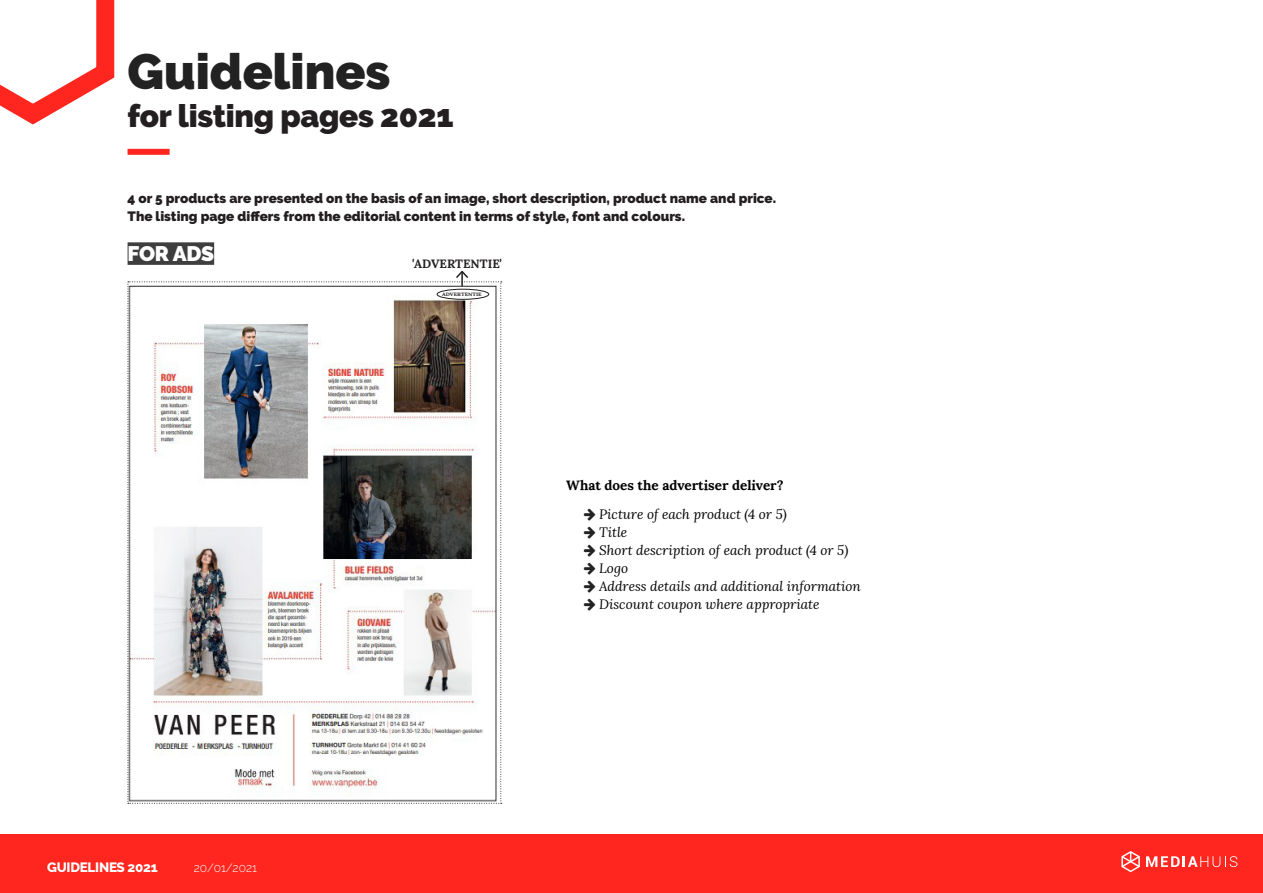
<style>
.page{position:relative;width:1263px;height:893px;background:#fff}
.page>*{position:absolute;margin:0;border:0;box-sizing:border-box;transform-origin:0 0}
.Titel{font:900 49.5px "Raleway";color:#222}
.Titel-2{font:900 31.5px "Raleway";letter-spacing:-.01em;color:#231f20}
.Titel_3{font:900 21px "Raleway";letter-spacing:-.015em;color:#fff}
.Titel_3-2{font:900 13.5px/18px "Raleway";color:#231f20}
.t1{font:italic 13.5px "Lora";color:#000}
.t2{font:700 13.5px "Lora";color:#000}
.t3{font:800 13.5px "Raleway";letter-spacing:-.02em;color:#fff}
.RubriekTitel_Inhouds{font:700 12px "Lora";color:#231f20}
.t4{font:300 12px "Raleway";color:#fff}
.RubriekTitel_Inhouds-2{font:700 4.8px "Lora";color:#231f20;scale:1.17 1}
.s1{font-family:"Roboto";font-weight:900}
</style>
<div class="page">
<div style="left:0;top:834px;width:1263px;height:59px;background:#ff261f"></div>
<svg style="left:0;top:0;width:115px;height:125px"></svg>
<svg style="left:1121px;top:851px;width:19px;height:21px"></svg>
<svg style="left:1146px;top:856px;width:91px;height:11px"></svg>
<div style="left:128px;top:242px;width:86px;height:23px;background:#3e3e3f"></div>
<div style="left:128px;top:149px;width:42px;height:6px;background:#ff261f"></div>
<img style="left:128px;top:271px;width:374px;height:533px">
<p class="Titel" style="left:128px;top:43px;width:264px">Guidelines</p>
<p class="Titel-2" style="left:128px;top:97px;width:328px">for listing pages 2021</p>
<p class="Titel_3-2" style="left:128px;top:190px;width:650px">4 or 5 products are presented on the basis of an image, short description, product name and price.<br>The listing page differs from the editorial content in terms of style, font and colours.</p>
<p class="Titel_3" style="left:128px;top:242px;width:88px">FOR ADS</p>
<p class="t3" style="left:47px;top:860px;width:112px">GUIDELINES 2021</p>
<p class="t4" style="left:194px;top:861px;width:65px">20/01/2021</p>
<p class="RubriekTitel_Inhouds" style="left:412px;top:253px;width:91px"><span class="s1">'</span>ADVERTENTIE<span class="s1">'</span></p>
<p class="RubriekTitel_Inhouds-2" style="left:442px;top:290px;width:35px">ADVERTENTIE</p>
<p class="t2" style="left:566px;top:474px;width:219px">What does the advertiser deliver?</p>
<p class="t1" style="left:599px;top:505px;width:189px">Picture of each product (4 or 5)</p>
<p class="t1" style="left:599px;top:523px;width:30px">Title</p>
<p class="t1" style="left:599px;top:541px;width:251px">Short description of each product (4 or 5)</p>
<p class="t1" style="left:599px;top:559px;width:30px">Logo</p>
<p class="t1" style="left:599px;top:577px;width:263px">Address details and additional information</p>
<p class="t1" style="left:599px;top:595px;width:222px">Discount coupon where appropriate</p>
</div>
